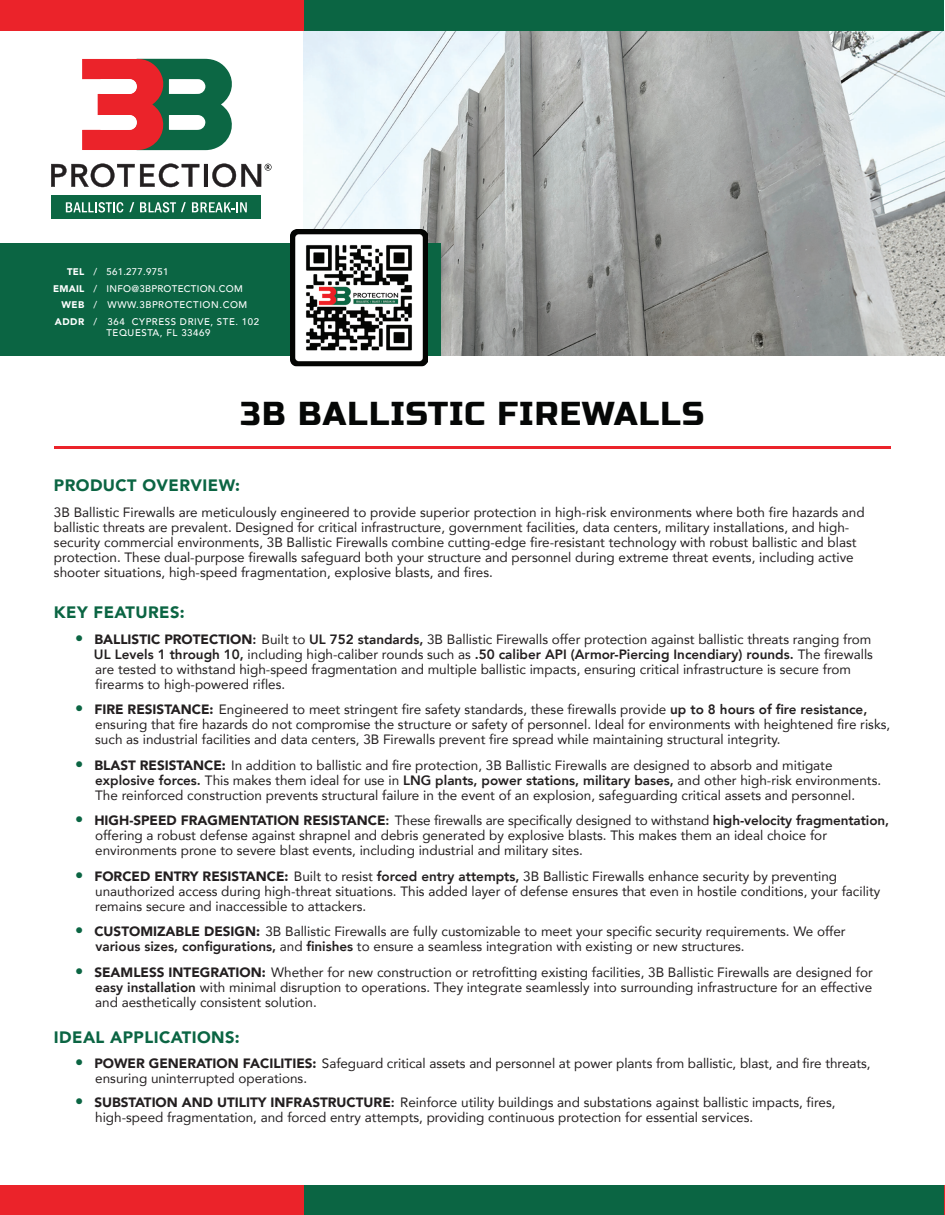
<style>
.page{position:relative;width:945px;height:1215px;background:#fff}
.page>*{position:absolute;margin:0;border:0;box-sizing:border-box;transform-origin:0 0}
.t1{font:33px "Russo One";letter-spacing:.04em;color:#050706}
.t2{font:900 16.5px "Avenir";letter-spacing:.025em;color:#0b6543}
.t3{font:13.5px/15px "Avenir";color:#231f20}
.t4{font:500 9.6px/16.6px "Avenir";letter-spacing:.06em;color:#fff}
.t5{font:900 9.6px/16.6px "Avenir";letter-spacing:.03em;color:#fff;text-align:right}
.s1{font-weight:900;font-size:16.5px;color:#0b6543}
.s2{font-weight:900}
.s3{font-weight:800}
</style>
<div class="page">
<img style="left:304px;top:30px;width:641px;height:325px">
<div style="left:0;top:244px;width:441px;height:112px;background:#0b6543"></div>
<div style="left:0;top:1185px;width:944px;height:30px;background:#eb232a"></div>
<div style="left:304px;top:1185px;width:640px;height:30px;background:#0b6543"></div>
<div style="left:0;top:1px;width:915px;height:30px;background:#eb232a"></div>
<div style="left:304px;top:1px;width:640px;height:30px;background:#0b6543"></div>
<img style="left:290px;top:229px;width:137px;height:138px">
<svg style="left:82px;top:59px;width:150px;height:91px"></svg>
<svg style="left:51px;top:164px;width:148px;height:23px"></svg>
<hr style="left:204px;top:164px;width:4px;height:23px;background:#231f20">
<div style="left:51px;top:195px;width:210px;height:23px;background:#0c6744"></div>
<svg style="left:66px;top:202px;width:57px;height:11px"></svg>
<svg style="left:192px;top:202px;width:55px;height:10px"></svg>
<svg style="left:129px;top:202px;width:5px;height:10px"></svg>
<svg style="left:140px;top:202px;width:46px;height:11px"></svg>
<svg style="left:212px;top:164px;width:60px;height:23px"></svg>
<hr style="left:54px;top:446px;width:837px;height:3px;background:#eb232a">
<p class="t5" style="left:53px;top:263px;width:33px">TEL<br>EMAIL<br>WEB<br>ADDR</p>
<p class="t4" style="left:94px;top:263px;width:167px">/ 561.277.9751<br>/ INFO@3BPROTECTION.COM<br>/ WWW.3BPROTECTION.COM<br>/ 364 CYPRESS DRIVE, STE. 102</p>
<p class="t4" style="left:107px;top:324px;width:105px">TEQUESTA, FL 33469</p>
<h1 class="t1" style="left:241px;top:394px;width:465px">3B BALLISTIC FIREWALLS</h1>
<p class="t2" style="left:54px;top:472px;width:188px">PRODUCT OVERVIEW:</p>
<p class="t3" style="left:54px;top:504px;width:812px">3B Ballistic Firewalls are meticulously engineered to provide superior protection in high-risk environments where both fire hazards and ballistic threats are prevalent. Designed for critical infrastructure, government facilities, data centers, military installations, and high&shy;security commercial environments, 3B Ballistic Firewalls combine cutting-edge fire-resistant technology with robust ballistic and blast protection. These dual-purpose firewalls safeguard both your structure and personnel during extreme threat events, including active shooter situations, high-speed fragmentation, explosive blasts, and fires.</p>
<p class="t2" style="left:54px;top:598px;width:132px">KEY FEATURES:</p>
<p class="t3" style="left:94px;top:631px;width:781px;text-indent:-19px"><span class="s1">•</span> <span class="s2">BALLISTIC PROTECTION</span><span class="s3">:</span> Built to <span class="s3">UL 752 standards,</span> 3B Ballistic Firewalls offer protection against ballistic threats ranging from <span class="s3">UL Levels 1 through 10,</span> including high-caliber rounds such as <span class="s3">.50 caliber API (Armor-Piercing Incendiary) rounds.</span> The firewalls are tested to withstand high-speed fragmentation and multiple ballistic impacts, ensuring critical infrastructure is secure from firearms to high-powered rifles.</p>
<p class="t3" style="left:95px;top:702px;width:797px;text-indent:-20px"><span class="s1">•</span> <span class="s2">FIRE RESISTANCE:</span> Engineered to meet stringent fire safety standards, these firewalls provide <span class="s3">up to 8 hours of fire resistance, </span>ensuring that fire hazards do not compromise the structure or safety of personnel. Ideal for environments with heightened fire risks, such as industrial facilities and data centers, 3B Firewalls prevent fire spread while maintaining structural integrity.</p>
<p class="t3" style="left:95px;top:757px;width:787px;text-indent:-20px"><span class="s1">•</span> <span class="s2">BLAST RESISTANCE:</span> In addition to ballistic and fire protection, 3B Ballistic Firewalls are designed to absorb and mitigate <span class="s3">explosive forces.</span> This makes them ideal for use in <span class="s3">LNG plants, power stations, military bases,</span> and other high-risk environments.<br>The reinforced construction prevents structural failure in the event of an explosion, safeguarding critical assets and personnel.</p>
<p class="t3" style="left:95px;top:813px;width:795px;text-indent:-20px"><span class="s1">•</span> <span class="s2">HIGH-SPEED FRAGMENTATION RESISTANCE</span><span class="s3">:</span> These firewalls are specifically designed to withstand <span class="s3">high-velocity fragmentation, </span>offering a robust defense against shrapnel and debris generated by explosive blasts. This makes them an ideal choice for environments prone to severe blast events, including industrial and military sites.</p>
<p class="t3" style="left:95px;top:868px;width:787px;text-indent:-20px"><span class="s1">•</span> <span class="s2">FORCED ENTRY RESISTANCE:</span> Built to resist <span class="s3">forced entry attempts,</span> 3B Ballistic Firewalls enhance security by preventing unauthorized access during high-threat situations. This added layer of defense ensures that even in hostile conditions, your facility remains secure and inaccessible to attackers.</p>
<p class="t3" style="left:95px;top:924px;width:752px;text-indent:-20px"><span class="s1">•</span> <span class="s2">CUSTOMIZABLE DESIGN:</span> 3B Ballistic Firewalls are fully customizable to meet your specific security requirements. We offer <span class="s3">various sizes, configurations,</span> and <span class="s3">finishes</span> to ensure a seamless integration with existing or new structures.</p>
<p class="t3" style="left:95px;top:964px;width:779px;text-align:justify;text-indent:-20px"><span class="s1">•</span> <span class="s2">SEAMLESS INTEGRATION:</span> Whether for new construction or retrofitting existing facilities, 3B Ballistic Firewalls are designed for <span class="s3">easy installation</span> with minimal disruption to operations. They integrate seamlessly into surrounding infrastructure for an effective and aesthetically consistent solution.</p>
<p class="t2" style="left:54px;top:1023px;width:187px">IDEAL APPLICATIONS:</p>
<p class="t3" style="left:95px;top:1055px;width:777px;text-indent:-20px"><span class="s1">•</span> <span class="s2">POWER GENERATION FACILITIES:</span> Safeguard critical assets and personnel at power plants from ballistic, blast, and fire threats, ensuring uninterrupted operations.</p>
<p class="t3" style="left:95px;top:1094px;width:742px;text-indent:-20px"><span class="s1">•</span> <span class="s2">SUBSTATION AND UTILITY INFRASTRUCTURE</span><span class="s3">:</span> Reinforce utility buildings and substations against ballistic impacts, fires, high-speed fragmentation, and forced entry attempts, providing continuous protection for essential services.</p>
</div>
